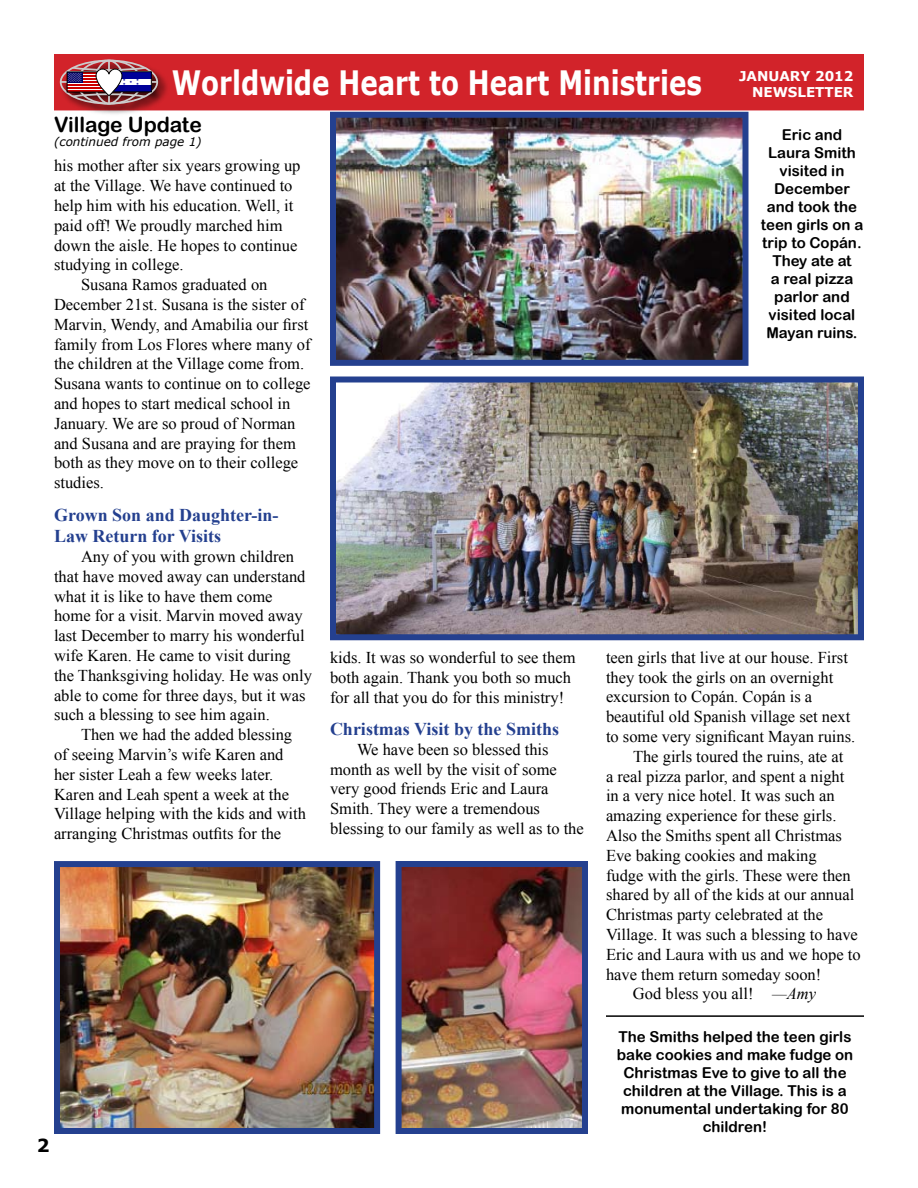
<style>
.page{position:relative;width:918px;height:1188px;background:#fff}
.page>*{position:absolute;margin:0;border:0;box-sizing:border-box;transform-origin:0 0}
.t1{font:700 33.6px "Verdana";color:#fff;scale:.78 1}
.t2{font:21px "Arial Rounded MT Bold";color:#000}
.t3{font:700 18px/21.6px "Times New Roman";color:#24408f}
.t4{font:16.5px/19.8px "Times New Roman";color:#000}
.t5{font:15px/18px "Arial Rounded MT Bold";color:#000;text-align:center}
.t6{font:700 13.5px/16.2px "Verdana";color:#fff;text-align:right}
.t7{font:italic 12px "Verdana";color:#000}
.s1{font-style:italic}
</style>
<div class="page">
<div style="left:55px;top:55px;width:808px;height:55px;background:#d2232a"></div>
<div style="left:54px;top:54px;width:810px;height:56px;border:2px solid #d2232a"></div>
<div style="left:58px;top:58px;width:113px;height:59px;background:#000;opacity:.75"></div>
<div style="left:60px;top:60px;width:98px;height:45px;border:2px solid #ccc;border-radius:50%"></div>
<hr style="left:108px;top:60px;width:2px;height:44px;background:#ccc">
<hr style="left:61px;top:81px;width:97px;height:2px;background:#ccc">
<div style="left:67px;top:72px;width:38px;height:20px;border:1px solid #000"></div>
<div style="left:111px;top:72px;width:40px;height:20px;background:#fff"></div>
<div style="left:111px;top:72px;width:40px;height:6px;background:#009"></div>
<div style="left:111px;top:85px;width:40px;height:7px;background:#009"></div>
<img style="left:61px;top:868px;width:312px;height:259px">
<div style="left:54px;top:861px;width:326px;height:273px;border:6px solid #24408f"></div>
<img style="left:403px;top:868px;width:178px;height:259px">
<div style="left:396px;top:861px;width:192px;height:273px;border:6px solid #24408f"></div>
<img style="left:337px;top:119px;width:404px;height:240px">
<div style="left:330px;top:112px;width:418px;height:254px;border:6px solid #24408f"></div>
<img style="left:337px;top:383px;width:520px;height:250px">
<div style="left:330px;top:376px;width:534px;height:264px;border:6px solid #24408f"></div>
<hr style="left:606px;top:1015px;width:258px;height:2px;background:#000">
<svg style="left:68px;top:65px;width:79px;height:34px"></svg>
<h1 class="t1" style="left:172px;top:61px;width:681px">Worldwide Heart to Heart Ministries</h1>
<p class="t2" style="left:54px;top:112px;width:149px">Village Update</p>
<p class="t7" style="left:54px;top:134px;width:149px">(continued from page 1)</p>
<p class="t4" style="left:54px;top:156px;width:248px">his mother after six years growing up</p>
<p class="t4" style="left:54px;top:176px;width:240px">at the Village. We have continued to</p>
<p class="t4" style="left:54px;top:195px;width:241px">help him with his education. Well, it</p>
<p class="t4" style="left:54px;top:215px;width:230px">paid off! We proudly marched him</p>
<p class="t4" style="left:54px;top:235px;width:245px">down the aisle. He hopes to continue</p>
<p class="t4" style="left:54px;top:255px;width:131px">studying in college.</p>
<p class="t4" style="left:81px;top:275px;width:188px">Susana Ramos graduated on</p>
<p class="t4" style="left:54px;top:294px;width:252px">December 21st. Susana is the sister of</p>
<p class="t4" style="left:54px;top:314px;width:256px">Marvin, Wendy, and Amabilia our first</p>
<p class="t4" style="left:54px;top:334px;width:258px">family from Los Flores where many of</p>
<p class="t4" style="left:54px;top:354px;width:252px">the children at the Village come from.</p>
<p class="t4" style="left:54px;top:374px;width:258px">Susana wants to continue on to college</p>
<p class="t4" style="left:54px;top:393px;width:238px">and hopes to start medical school in</p>
<p class="t4" style="left:54px;top:413px;width:243px">January. We are so proud of Norman</p>
<p class="t4" style="left:54px;top:433px;width:243px">and Susana and are praying for them</p>
<p class="t4" style="left:54px;top:453px;width:246px">both as they move on to their college</p>
<p class="t4" style="left:54px;top:473px;width:51px">studies.</p>
<p class="t3" style="left:54px;top:503px;width:226px">Grown Son and Daughter-in-<br>Law Return for Visits</p>
<p class="t4" style="left:54px;top:546px;width:259px;text-indent:27px">Any of you with grown children that have moved away can understand what it is like to have them come home for a visit. Marvin moved away last December to marry his wonderful wife Karen. He came to visit during the Thanksgiving holiday. He was only able to come for three days, but it was such a blessing to see him again.</p>
<p class="t4" style="left:54px;top:725px;width:254px;text-indent:27px">Then we had the added blessing of seeing Marvin’s wife Karen and her sister Leah a few weeks later.<br>Karen and Leah spent a week at the Village helping with the kids and with arranging Christmas outfits for the</p>
<p class="t6" style="left:739px;top:67px;width:116px">JANUARY 2012<br>NEWSLETTER</p>
<p class="t5" style="left:761px;top:125px;width:104px">Eric and<br>Laura Smith visited in<br>December and took the teen girls on a trip to Copán.<br>They ate at<br>a real pizza parlor and visited local<br>Mayan ruins.</p>
<p class="t4" style="left:606px;top:647px;width:243px">teen girls that live at our house. First</p>
<p class="t4" style="left:606px;top:667px;width:229px">they took the girls on an overnight</p>
<p class="t4" style="left:606px;top:687px;width:208px">excursion to Copán. Copán is a</p>
<p class="t4" style="left:606px;top:706px;width:246px">beautiful old Spanish village set next</p>
<p class="t4" style="left:606px;top:726px;width:251px">to some very significant Mayan ruins.</p>
<p class="t4" style="left:633px;top:746px;width:212px">The girls toured the ruins, ate at</p>
<p class="t4" style="left:606px;top:766px;width:240px">a real pizza parlor, and spent a night</p>
<p class="t4" style="left:606px;top:786px;width:230px">in a very nice hotel. It was such an</p>
<p class="t4" style="left:606px;top:805px;width:232px">amazing experience for these girls.</p>
<p class="t4" style="left:606px;top:825px;width:238px">Also the Smiths spent all Christmas</p>
<p class="t4" style="left:606px;top:845px;width:212px">Eve baking cookies and making</p>
<p class="t4" style="left:606px;top:865px;width:246px">fudge with the girls. These were then</p>
<p class="t4" style="left:606px;top:885px;width:250px">shared by all of the kids at our annual</p>
<p class="t4" style="left:606px;top:904px;width:219px">Christmas party celebrated at the</p>
<p class="t4" style="left:606px;top:924px;width:253px">Village. It was such a blessing to have</p>
<p class="t4" style="left:606px;top:944px;width:256px">Eric and Laura with us and we hope to</p>
<p class="t4" style="left:606px;top:964px;width:217px">have them return someday soon!</p>
<p class="t4" style="left:633px;top:984px;width:185px">God bless you all! <span class="s1">—Amy</span></p>
<p class="t4" style="left:330px;top:647px;width:247px">kids. It was so wonderful to see them both again. Thank you both so much for all that you do for this ministry!</p>
<p class="t3" style="left:330px;top:718px;width:231px">Christmas Visit by the Smiths</p>
<p class="t4" style="left:330px;top:739px;width:255px;text-indent:27px">We have been so blessed this month as well by the visit of some very good friends Eric and Laura<br>Smith. They were a tremendous blessing to our family as well as to the</p>
<p class="t5" style="left:617px;top:1028px;width:238px">The Smiths helped the teen girls bake cookies and make fudge on<br>Christmas Eve to give to all the children at the Village. This is a monumental undertaking for 80 children!</p>
</div>
